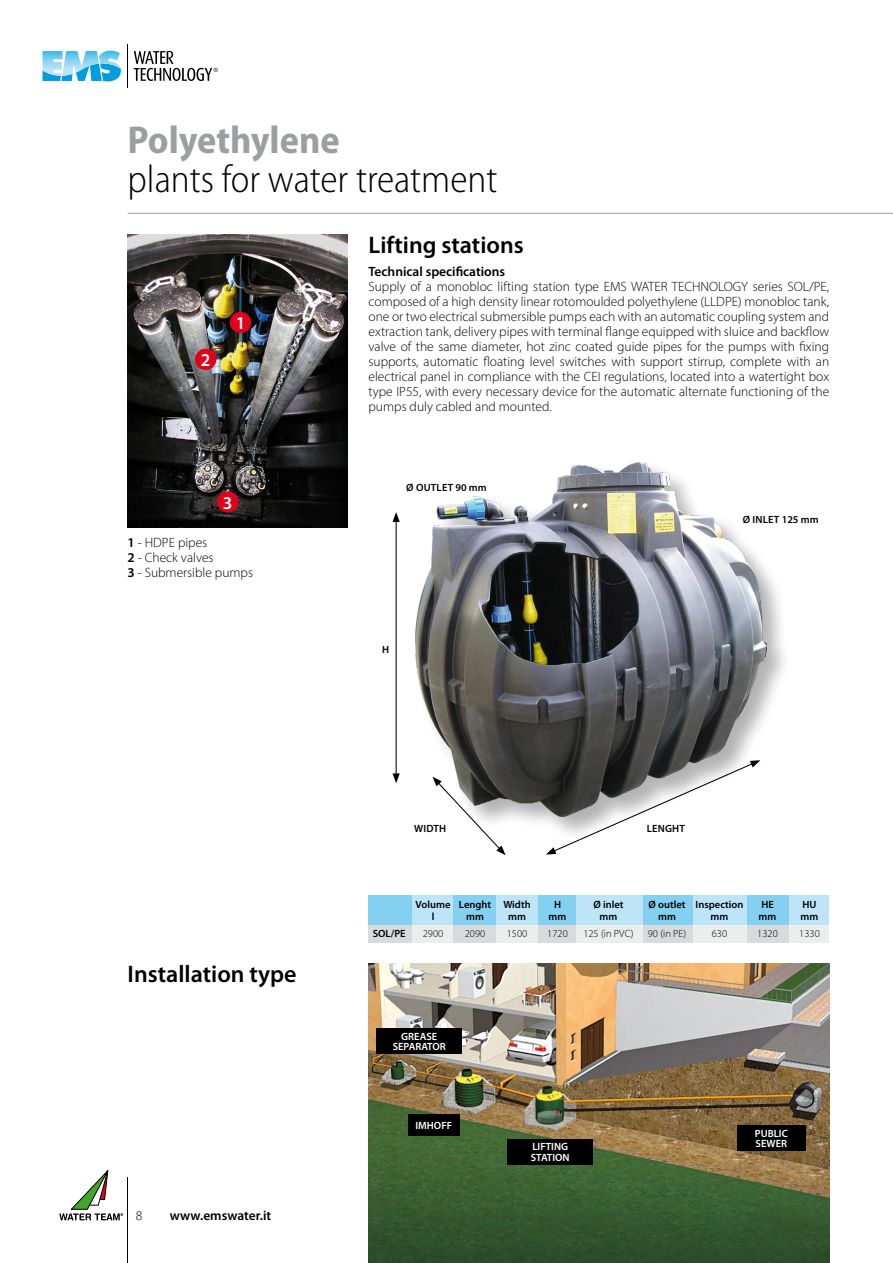
<style>
.page{position:relative;width:893px;height:1263px;background:#fff}
.page>*{position:absolute;margin:0;border:0;box-sizing:border-box;transform-origin:0 0}
.t1{font:300 semi-condensed 39px "Myriad Pro";color:#000}
.t2{font:700 semi-condensed 39px "Myriad Pro";color:#9c9e9f}
.t3{font:600 24px "Myriad Pro";color:#000}
.t4{font:600 18px "Myriad Pro";color:#fff}
.t5{font:300 13.5px/15px "Myriad Pro";color:#000;text-align:justify}
.t6{font:600 13.5px "Myriad Pro";color:#000}
.t7{font:600 10.5px "Myriad Pro";color:#000}
.t8{font:600 10.5px/10.5px "Myriad Pro";color:#fff}
.t9{font:300 10.5px "Myriad Pro";color:#000}
.t10{font:600 10.5px "Myriad Pro";letter-spacing:.02em;color:#000}
.s1{font-weight:600}
</style>
<div class="page">
<img style="left:128px;top:235px;width:219px;height:293px">
<div style="left:230px;top:312px;width:21px;height:21px;background:#e2001a;border-radius:50%"></div>
<div style="left:195px;top:349px;width:21px;height:21px;background:#e2001a;border-radius:50%"></div>
<div style="left:217px;top:491px;width:21px;height:21px;background:#e2001a;border-radius:50%"></div>
<div style="left:414px;top:461px;width:378px;height:381px;background:#000;opacity:.3"></div>
<img style="left:416px;top:462px;width:351px;height:355px">
<img style="left:369px;top:963px;width:460px;height:300px">
<hr style="left:127px;top:1177px;width:1px;height:86px;background:#000">
<svg style="left:43px;top:51px;width:78px;height:30px;background:#75cbee"></svg>
<hr style="left:127px;top:44px;width:1px;height:44px;background:#000">
<svg style="left:134px;top:51px;width:84px;height:30px"></svg>
<svg style="left:59px;top:1170px;width:64px;height:50px"></svg>
<div style="left:369px;top:925px;width:460px;height:17px;background:#eceded"></div>
<div style="left:369px;top:895px;width:460px;height:30px;background:#bde4f7"></div>
<div style="left:369px;top:895px;width:43px;height:30px;background:#84d0f0"></div>
<div style="left:369px;top:925px;width:43px;height:17px;background:#d9dadb"></div>
<div style="left:454px;top:895px;width:42px;height:30px;background:#84d0f0"></div>
<div style="left:454px;top:925px;width:42px;height:17px;background:#d9dadb"></div>
<div style="left:538px;top:895px;width:38px;height:30px;background:#84d0f0"></div>
<div style="left:538px;top:925px;width:38px;height:17px;background:#d9dadb"></div>
<div style="left:644px;top:895px;width:49px;height:30px;background:#84d0f0"></div>
<div style="left:644px;top:925px;width:49px;height:17px;background:#d9dadb"></div>
<div style="left:747px;top:895px;width:41px;height:30px;background:#84d0f0"></div>
<div style="left:747px;top:925px;width:41px;height:17px;background:#d9dadb"></div>
<hr style="left:128px;top:213px;width:765px;height:1px;background:#9c9e9f">
<svg style="left:546px;top:760px;width:214px;height:95px"></svg>
<svg style="left:432px;top:777px;width:74px;height:78px"></svg>
<hr style="left:396px;top:520px;width:1px;height:256px;background:#000">
<svg style="left:393px;top:512px;width:7px;height:10px"></svg>
<svg style="left:393px;top:773px;width:7px;height:10px"></svg>
<div style="left:377px;top:1028px;width:85px;height:26px;background:#000"></div>
<div style="left:508px;top:1139px;width:85px;height:25px;background:#000"></div>
<div style="left:737px;top:1125px;width:68px;height:26px;background:#000"></div>
<div style="left:408px;top:1114px;width:51px;height:22px;background:#000"></div>
<h1 class="t2" style="left:128px;top:114px;width:214px">Polyethylene</h1>
<h1 class="t1" style="left:128px;top:155px;width:371px">plants for water treatment</h1>
<h3 class="t4" style="left:201px;top:349px;width:11px">2</h3>
<h3 class="t4" style="left:236px;top:312px;width:11px">1</h3>
<h3 class="t4" style="left:223px;top:491px;width:11px">3</h3>
<p class="t5" style="left:128px;top:535px;width:127px;text-align:left"><span class="s1">1</span> - HDPE pipes<br><span class="s1">2</span> - Check valves<br><span class="s1">3</span> - Submersible pumps</p>
<h2 class="t3" style="left:128px;top:958px;width:171px">Installation type</h2>
<p class="t5" style="left:136px;top:1208px;width:8px">8</p>
<p class="t6" style="left:170px;top:1207px;width:103px">www.emswater.it</p>
<h2 class="t3" style="left:369px;top:229px;width:157px">Lifting stations</h2>
<p class="t6" style="left:369px;top:263px;width:138px">Technical specifications</p>
<p class="t5" style="left:369px;top:279px;width:462px">Supply of a monobloc lifting station type EMS WATER TECHNOLOGY series SOL/PE, composed of a high density linear rotomoulded polyethylene (LLDPE) monobloc tank, one or two electrical submersible pumps each with an automatic coupling system and extraction tank, delivery pipes with terminal flange equipped with sluice and backflow valve of the same diameter, hot zinc coated guide pipes for the pumps with fixing supports, automatic floating level switches with support stirrup, complete with an electrical panel in compliance with the CEI regulations, located into a watertight box type IP55, with every necessary device for the automatic alternate functioning of the pumps duly cabled and mounted.</p>
<p class="t10" style="left:406px;top:481px;width:82px">Ø OUTLET 90 mm</p>
<p class="t7" style="left:382px;top:643px;width:9px">H</p>
<p class="t10" style="left:743px;top:512px;width:77px">Ø INLET 125 mm</p>
<p class="t7" style="left:414px;top:821px;width:34px">WIDTH</p>
<p class="t7" style="left:647px;top:821px;width:40px">LENGHT</p>
<p class="t7" style="left:416px;top:897px;width:117px">Volume Lenght Width</p>
<p class="t7" style="left:554px;top:897px;width:9px">H</p>
<p class="t7" style="left:593px;top:897px;width:32px">Ø inlet</p>
<p class="t7" style="left:649px;top:897px;width:96px">Ø outlet Inspection</p>
<p class="t7" style="left:761px;top:897px;width:14px">HE</p>
<p class="t7" style="left:802px;top:897px;width:16px">HU</p>
<p class="t7" style="left:432px;top:910px;width:4px">l</p>
<p class="t7" style="left:466px;top:910px;width:19px">mm</p>
<p class="t7" style="left:508px;top:910px;width:19px">mm</p>
<p class="t7" style="left:549px;top:910px;width:19px">mm</p>
<p class="t7" style="left:600px;top:910px;width:19px">mm</p>
<p class="t7" style="left:658px;top:910px;width:19px">mm</p>
<p class="t7" style="left:711px;top:910px;width:19px">mm</p>
<p class="t7" style="left:759px;top:910px;width:19px">mm</p>
<p class="t7" style="left:801px;top:910px;width:19px">mm</p>
<p class="t7" style="left:373px;top:927px;width:34px">SOL/PE</p>
<p class="t9" style="left:423px;top:927px;width:22px">2900</p>
<p class="t9" style="left:465px;top:927px;width:22px">2090</p>
<p class="t9" style="left:507px;top:927px;width:22px">1500</p>
<p class="t9" style="left:547px;top:927px;width:22px">1720</p>
<p class="t9" style="left:583px;top:927px;width:52px">125 (in PVC)</p>
<p class="t9" style="left:648px;top:927px;width:40px">90 (in PE)</p>
<p class="t9" style="left:712px;top:927px;width:17px">630</p>
<p class="t9" style="left:757px;top:927px;width:22px">1320</p>
<p class="t9" style="left:799px;top:927px;width:22px">1330</p>
<p class="t8" style="left:393px;top:1031px;width:55px;text-align:center">GREASE<br>SEPARATOR</p>
<p class="t8" style="left:415px;top:1120px;width:38px">IMHOFF</p>
<p class="t8" style="left:531px;top:1141px;width:40px">LIFTING<br>STATION</p>
<p class="t8" style="left:755px;top:1127px;width:35px">PUBLIC<br>SEWER</p>
</div>
